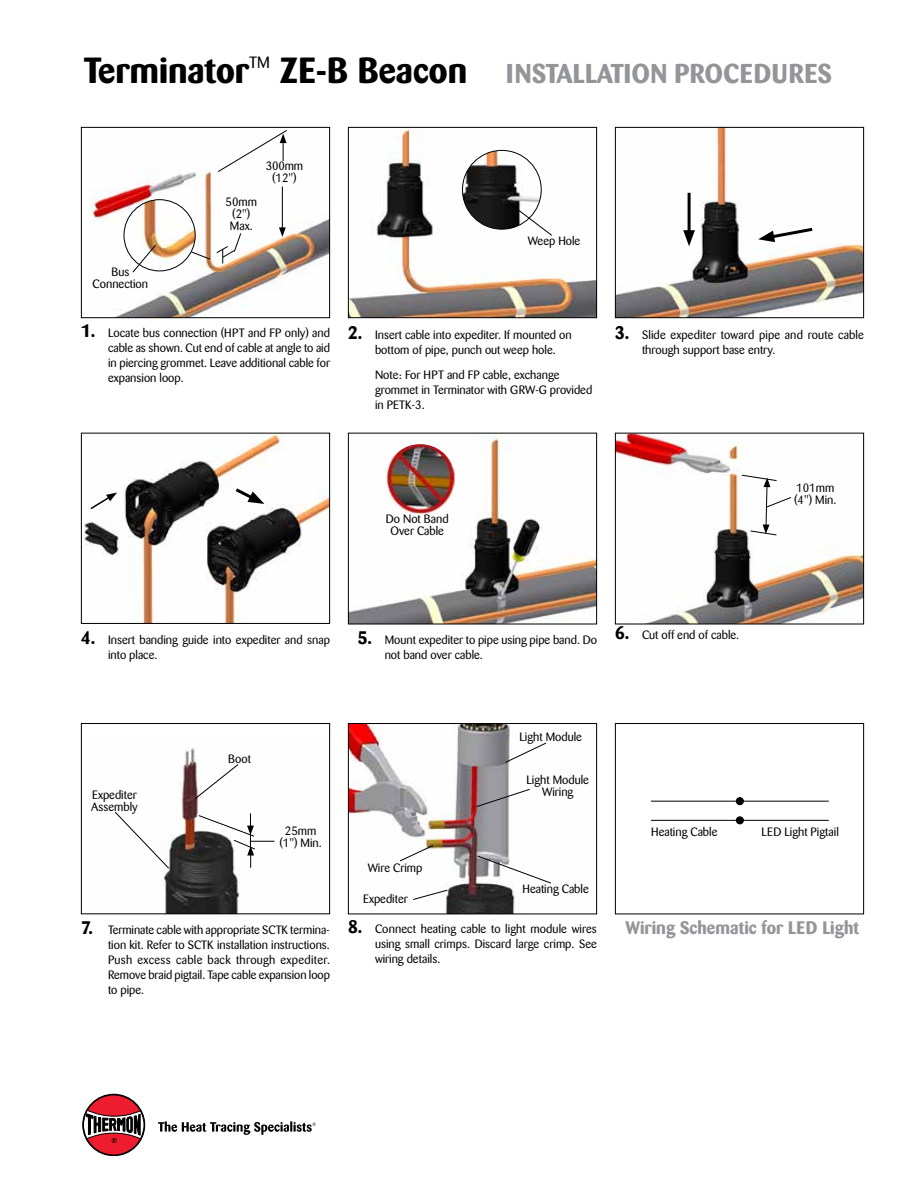
<style>
.page{position:relative;width:918px;height:1188px;background:#fff}
.page>*{position:absolute;margin:0;border:0;box-sizing:border-box;transform-origin:0 0}
.t1{font:700 27px "Barmeno";letter-spacing:.02em;color:#939598}
.t2{font:700 18px "Barmeno";color:#939598}
.t3{font:12px/15px "Barmeno";color:#000}
.s1{font-size:36px;color:#000}
.s2{font-weight:700;font-size:18px}
</style>
<div class="page">
<img style="left:91px;top:170px;width:237px;height:146px">
<div style="left:81px;top:127px;width:249px;height:191px;border:1px solid #000"></div>
<img style="left:617px;top:129px;width:245px;height:187px">
<div style="left:615px;top:127px;width:249px;height:191px;border:1px solid #000"></div>
<img style="left:84px;top:435px;width:244px;height:187px">
<div style="left:81px;top:433px;width:249px;height:191px;border:1px solid #000"></div>
<img style="left:350px;top:435px;width:245px;height:187px">
<div style="left:348px;top:433px;width:249px;height:191px;border:1px solid #000"></div>
<img style="left:350px;top:129px;width:245px;height:187px">
<div style="left:348px;top:127px;width:249px;height:191px;border:1px solid #000"></div>
<img style="left:617px;top:435px;width:245px;height:187px">
<div style="left:615px;top:433px;width:249px;height:191px;border:1px solid #000"></div>
<img style="left:162px;top:748px;width:113px;height:164px">
<div style="left:81px;top:723px;width:249px;height:191px;border:1px solid #000"></div>
<img style="left:124px;top:200px;width:71px;height:71px;border-radius:36px">
<svg style="left:191px;top:233px;width:51px;height:30px"></svg>
<svg style="left:217px;top:130px;width:71px;height:43px"></svg>
<hr style="left:282px;top:187px;width:1px;height:43px;background:#000">
<svg style="left:279px;top:227px;width:7px;height:10px"></svg>
<svg style="left:132px;top:244px;width:25px;height:29px"></svg>
<img style="left:462px;top:150px;width:79px;height:79px;border-radius:39px">
<div style="left:462px;top:150px;width:80px;height:80px;border:1px solid #000;border-radius:50%"></div>
<svg style="left:758px;top:226px;width:58px;height:16px"></svg>
<hr style="left:688px;top:193px;width:3px;height:43px;background:#000">
<svg style="left:683px;top:230px;width:12px;height:16px"></svg>
<svg style="left:507px;top:201px;width:46px;height:35px"></svg>
<img style="left:386px;top:444px;width:68px;height:71px">
<svg style="left:741px;top:474px;width:51px;height:62px"></svg>
<svg style="left:232px;top:486px;width:32px;height:18px"></svg>
<svg style="left:89px;top:493px;width:28px;height:18px"></svg>
<svg style="left:114px;top:811px;width:56px;height:58px"></svg>
<svg style="left:194px;top:763px;width:45px;height:37px"></svg>
<svg style="left:198px;top:813px;width:76px;height:55px"></svg>
<img style="left:350px;top:725px;width:165px;height:187px">
<div style="left:348px;top:723px;width:249px;height:191px;border:1px solid #000"></div>
<svg style="left:399px;top:844px;width:35px;height:18px"></svg>
<svg style="left:477px;top:855px;width:74px;height:29px"></svg>
<svg style="left:505px;top:742px;width:42px;height:21px"></svg>
<svg style="left:476px;top:788px;width:54px;height:20px"></svg>
<div style="left:615px;top:723px;width:249px;height:191px;border:1px solid #000"></div>
<svg style="left:412px;top:889px;width:36px;height:11px"></svg>
<div style="left:83px;top:1095px;width:61px;height:60px;background:#ed1c2e;border-radius:50%"></div>
<svg style="left:83px;top:1109px;width:62px;height:34px"></svg>
<div style="left:82px;top:1094px;width:63px;height:62px;border:2px solid #000;border-radius:50%"></div>
<svg style="left:158px;top:1121px;width:157px;height:14px"></svg>
<hr style="left:651px;top:801px;width:178px;height:1px;background:#000">
<div style="left:736px;top:798px;width:7px;height:7px;background:#000;border-radius:50%"></div>
<div style="left:736px;top:797px;width:8px;height:8px;border:1px solid #000;border-radius:50%"></div>
<hr style="left:651px;top:820px;width:178px;height:1px;background:#000">
<div style="left:736px;top:817px;width:7px;height:7px;background:#000;border-radius:50%"></div>
<div style="left:736px;top:816px;width:8px;height:8px;border:1px solid #000;border-radius:50%"></div>
<h1 class="t1" style="left:84px;top:57px;width:750px"><span class="s1">Terminator</span><sup>TM</sup> <span class="s1">ZE-B Beacon</span> INSTALLATION PROCEDURES</h1>
<p class="t3" style="left:93px;top:266px;width:57px;line-height:12px;text-align:center">Bus<br>Connection</p>
<p class="t3" style="left:226px;top:196px;width:33px;line-height:12px;text-align:center">50mm (2")<br>Max.</p>
<p class="t3" style="left:266px;top:160px;width:39px;line-height:12px;text-align:center">300mm (12")</p>
<p class="t3" style="left:528px;top:233px;width:54px">Weep Hole</p>
<p class="t3" style="left:108px;top:326px;width:224px;text-align:justify;text-indent:-27px"><span class="s2">1.</span> Locate bus connection (HPT and FP only) and cable as shown. Cut end of cable at angle to aid in piercing grommet. Leave additional cable for expansion loop.</p>
<p class="t3" style="left:642px;top:327px;width:224px;text-indent:-27px"><span class="s2">3.</span> Slide expediter toward pipe and route cable through support base entry.</p>
<p class="t3" style="left:375px;top:327px;width:198px;text-indent:-27px"><span class="s2">2.</span> Insert cable into expediter. If mounted on bottom of pipe, punch out weep hole.</p>
<p class="t3" style="left:375px;top:368px;width:219px">Note: For HPT and FP cable, exchange grommet in Terminator with GRW-G provided in PETK-3.</p>
<p class="t3" style="left:386px;top:513px;width:64px;line-height:12px;text-align:center">Do Not Band<br>Over Cable</p>
<p class="t3" style="left:794px;top:482px;width:44px;line-height:12px">101mm (4") Min.</p>
<p class="t3" style="left:108px;top:632px;width:223px;text-indent:-27px"><span class="s2">4.</span> Insert banding guide into expediter and snap into place.</p>
<p class="t3" style="left:385px;top:632px;width:214px;text-indent:-27px"><span class="s2">5.</span> Mount expediter to pipe using pipe band. Do not band over cable.</p>
<p class="t3" style="left:615px;top:627px;width:126px"><span class="s2">6.</span> Cut off end of cable.</p>
<p class="t3" style="left:91px;top:789px;width:48px;line-height:12px">Expediter<br>Assembly</p>
<p class="t3" style="left:228px;top:751px;width:24px">Boot</p>
<p class="t3" style="left:279px;top:825px;width:44px;line-height:12px;text-align:center">25mm (1") Min.</p>
<p class="t3" style="left:108px;top:923px;width:224px;text-align:justify;text-indent:-27px"><span class="s2">7.</span> Terminate cable with appropriate SCTK termina&shy;tion kit. Refer to SCTK installation instructions.<br>Push excess cable back through expediter.<br>Remove braid pigtail. Tape cable expansion loop to pipe.</p>
<p class="t3" style="left:368px;top:861px;width:56px">Wire Crimp</p>
<p class="t3" style="left:363px;top:891px;width:46px">Expediter</p>
<p class="t3" style="left:519px;top:730px;width:64px">Light Module</p>
<p class="t3" style="left:526px;top:774px;width:64px;line-height:12px;text-align:center">Light Module<br>Wiring</p>
<p class="t3" style="left:523px;top:882px;width:68px">Heating Cable</p>
<p class="t3" style="left:375px;top:921px;width:224px;text-align:justify;text-indent:-27px"><span class="s2">8.</span> Connect heating cable to light module wires using small crimps. Discard large crimp. See wiring details.</p>
<p class="t3" style="left:651px;top:824px;width:68px">Heating Cable</p>
<p class="t3" style="left:761px;top:824px;width:79px">LED Light Pigtail</p>
<h2 class="t2" style="left:626px;top:917px;width:235px">Wiring Schematic for LED Light</h2>
</div>
